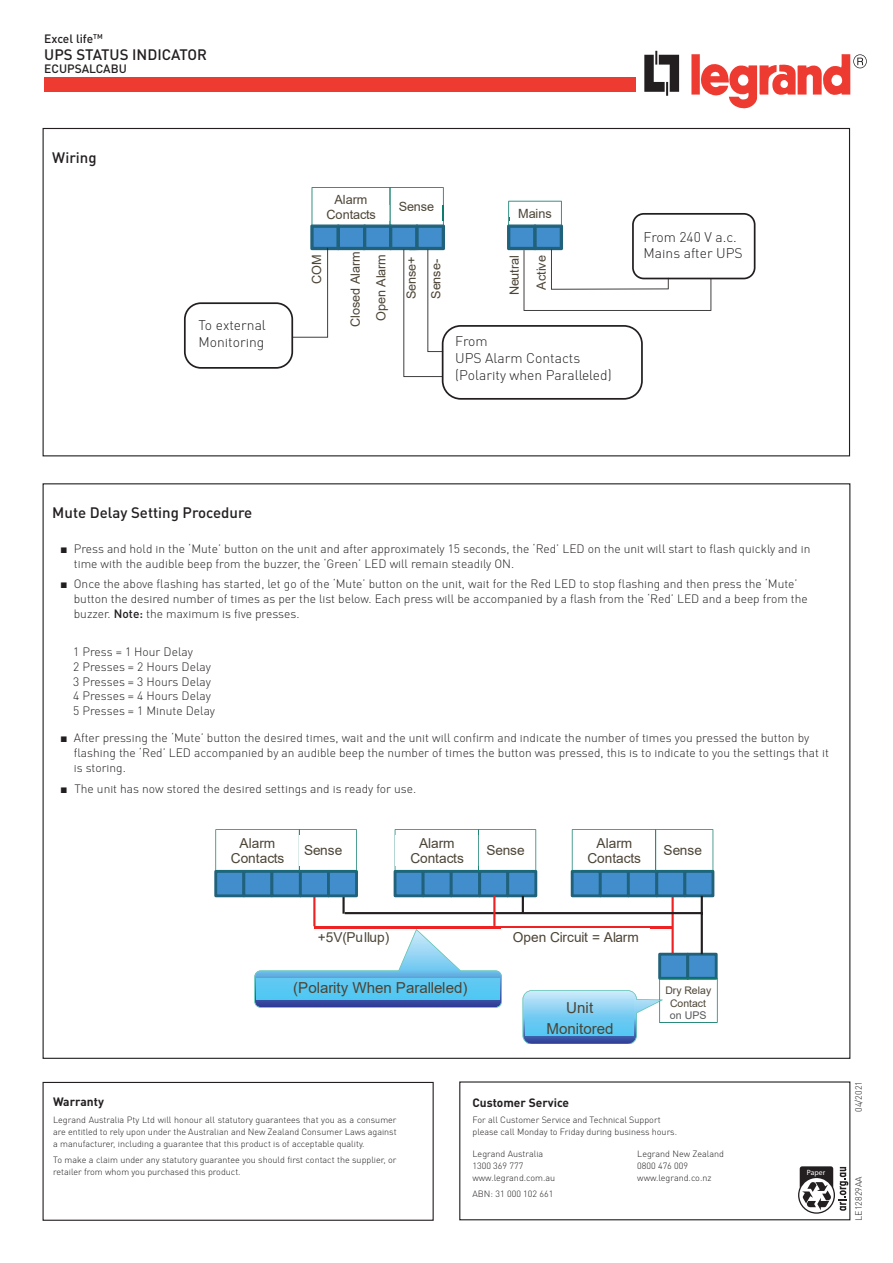
<style>
.page{position:relative;width:893px;height:1263px;background:#fff}
.page>*{position:absolute;margin:0;border:0;box-sizing:border-box;transform-origin:0 0}
.t1{font:15.15px/20.5px "Arial";color:#4c4436;text-align:center}
.t2{font:500 15px "DIN Pro";color:#231f20}
.t3{font:300 13.95px/16.6px "DIN Pro";color:#231f20}
.t4{font:13.65px/15.5px "Arial";color:#4c4436;text-align:center}
.t5{font:12.75px/27.2px "Arial";color:#4c4436;text-align:center}
.t6{font:12.6px/25.7px "Arial";color:#4c4436;text-align:center}
.t7{font:300 12px/15px "DIN Pro";color:#231f20}
.t8{font:700 12px "DIN Pro";color:#231f20}
.t9{font:500 12px "DIN Pro";color:#231f20}
.t10{font:10.65px "Arial";color:#57585a}
.t11{font:10.5px/12.3px "Arial";color:#4c4436;text-align:center}
.t12{font:300 9px/12px "DIN Pro";color:#231f20}
.t13{font:600 condensed 7.65px "ITC Avant Garde Std";color:#fff}
.s1{font-family:"Arial Narrow";font-weight:400}
.s2{font-weight:500}
</style>
<div class="page">
<div style="left:43px;top:1082px;width:391px;height:139px;border:1px solid #231f20"></div>
<div style="left:459px;top:1081px;width:391px;height:139px;border:1px solid #231f20"></div>
<svg style="left:798px;top:1166px;width:50px;height:48px"></svg>
<div style="left:44px;top:78px;width:592px;height:14px;background:#ee3b32"></div>
<div style="left:691px;top:54px;width:9px;height:41px;background:#ee3b32"></div>
<svg style="left:644px;top:51px;width:35px;height:45px"></svg>
<svg style="left:701px;top:54px;width:166px;height:55px"></svg>
<svg style="left:184px;top:187px;width:571px;height:213px"></svg>
<hr style="left:313px;top:896px;width:2px;height:30px;background:#ee2123">
<hr style="left:314px;top:926px;width:358px;height:2px;background:#ee2123">
<hr style="left:672px;top:896px;width:2px;height:58px;background:#ee2123">
<hr style="left:342px;top:896px;width:3px;height:18px;background:#231f20">
<div style="left:660px;top:954px;width:34px;height:24px;background:#428ecc"></div>
<div style="left:658px;top:953px;width:31px;height:27px;border:3px solid #20627c"></div>
<div style="left:688px;top:954px;width:28px;height:24px;background:#428ecc"></div>
<div style="left:686px;top:953px;width:32px;height:27px;border:3px solid #20627c"></div>
<div style="left:216px;top:871px;width:28px;height:25px;background:#428ecc"></div>
<div style="left:214px;top:870px;width:31px;height:27px;border:3px solid #20627c"></div>
<div style="left:242px;top:870px;width:31px;height:27px;background:#428ecc;border:3px solid #20627c"></div>
<div style="left:270px;top:870px;width:32px;height:27px;background:#428ecc;border:3px solid #20627c"></div>
<div style="left:299px;top:870px;width:31px;height:27px;background:#428ecc;border:3px solid #20627c"></div>
<div style="left:327px;top:870px;width:31px;height:27px;background:#428ecc;border:3px solid #20627c"></div>
<svg style="left:215px;top:829px;width:142px;height:42px"></svg>
<img style="left:301px;top:835px;width:53px;height:30px">
<img style="left:300px;top:835px;width:1px;height:30px">
<svg style="left:254px;top:929px;width:248px;height:79px"></svg>
<img style="left:257px;top:978px;width:242px;height:22px">
<svg style="left:522px;top:978px;width:196px;height:66px"></svg>
<img style="left:526px;top:999px;width:107px;height:37px">
<div style="left:394px;top:870px;width:31px;height:27px;background:#428ecc;border:3px solid #20627c"></div>
<div style="left:422px;top:870px;width:31px;height:27px;background:#428ecc;border:3px solid #20627c"></div>
<div style="left:450px;top:870px;width:31px;height:27px;background:#428ecc;border:3px solid #20627c"></div>
<div style="left:478px;top:870px;width:31px;height:27px;background:#428ecc;border:3px solid #20627c"></div>
<div style="left:506px;top:870px;width:31px;height:27px;background:#428ecc;border:3px solid #20627c"></div>
<svg style="left:395px;top:829px;width:141px;height:42px"></svg>
<img style="left:481px;top:835px;width:51px;height:30px">
<img style="left:535px;top:835px;width:1px;height:30px">
<div style="left:571px;top:870px;width:31px;height:27px;background:#428ecc;border:3px solid #20627c"></div>
<div style="left:599px;top:870px;width:31px;height:27px;background:#428ecc;border:3px solid #20627c"></div>
<div style="left:627px;top:870px;width:31px;height:27px;background:#428ecc;border:3px solid #20627c"></div>
<div style="left:655px;top:870px;width:31px;height:27px;background:#428ecc;border:3px solid #20627c"></div>
<div style="left:685px;top:871px;width:28px;height:25px;background:#428ecc"></div>
<div style="left:683px;top:870px;width:31px;height:27px;border:3px solid #20627c"></div>
<svg style="left:572px;top:829px;width:141px;height:42px"></svg>
<img style="left:662px;top:835px;width:48px;height:30px">
<img style="left:713px;top:835px;width:1px;height:30px">
<hr style="left:701px;top:896px;width:2px;height:58px;background:#231f20">
<svg style="left:522px;top:896px;width:2px;height:16px"></svg>
<hr style="left:345px;top:912px;width:357px;height:2px;background:#231f20">
<hr style="left:493px;top:895px;width:2px;height:31px;background:#ee2123">
<p class="t9" style="left:44px;top:31px;width:60px">Excel life<sup>TM</sup></p>
<p class="t2" style="left:44px;top:44px;width:164px">UPS STATUS INDICATOR</p>
<p class="t9" style="left:44px;top:61px;width:84px">ECUPSALCABU</p>
<p class="t2" style="left:52px;top:148px;width:46px">Wiring</p>
<p class="t3" style="left:198px;top:317px;width:69px">To external<br>Monitoring</p>
<p class="t6" style="left:334px;top:187px;width:34px">Alarm</p>
<p class="t5" style="left:326px;top:200px;width:51px">Contacts</p>
<p class="t5" style="left:518px;top:200px;width:35px">Mains</p>
<p class="t6" style="left:399px;top:194px;width:37px">Sense</p>
<p class="t6" style="left:304px;top:284px;width:31px;rotate:-90deg">COM</p>
<p class="t6" style="left:342px;top:327px;width:77px;rotate:-90deg">Closed Alarm<br>Open Alarm</p>
<p class="t6" style="left:399px;top:299px;width:44px;line-height:24.6px;text-align:left;rotate:-90deg">Sense+<br>Sense-</p>
<p class="t5" style="left:501px;top:295px;width:42px;rotate:-90deg">Neutral<br>Active</p>
<p class="t3" style="left:455px;top:333px;width:158px">From<br>UPS Alarm Contacts (Polarity when Paralleled)</p>
<p class="t3" style="left:644px;top:228px;width:101px">From 240 V a.c.<br>Mains after UPS</p>
<p class="t2" style="left:52px;top:503px;width:202px">Mute Delay Setting Procedure</p>
<p class="t7" style="left:74px;top:541px;width:738px;text-indent:-13px"><span class="s1">■</span> Press and hold in the ‘Mute’ button on the unit and after approximately 15 seconds, the ‘Red’ LED on the unit will start to flash quickly and in time with the audible beep from the buzzer, the ‘Green’ LED will remain steadily ON.</p>
<p class="t7" style="left:74px;top:576px;width:735px;text-indent:-13px"><span class="s1">■</span> Once the above flashing has started, let go of the ‘Mute’ button on the unit, wait for the Red LED to stop flashing and then press the ‘Mute’ button the desired number of times as per the list below. Each press will be accompanied by a flash from the ‘Red’ LED and a beep from the buzzer. <span class="s2">Note:</span> the maximum is five presses.</p>
<p class="t7" style="left:73px;top:644px;width:143px">1 Press = 1 Hour Delay<br>2 Presses = 2 Hours Delay<br>3 Presses = 3 Hours Delay<br>4 Presses = 4 Hours Delay<br>5 Presses = 1 Minute Delay</p>
<p class="t7" style="left:74px;top:730px;width:757px;text-indent:-13px"><span class="s1">■</span> After pressing the ‘Mute’ button the desired times, wait and the unit will confirm and indicate the number of times you pressed the button by flashing the ‘Red’ LED accompanied by an audible beep the number of times the button was pressed, this is to indicate to you the settings that it is storing.</p>
<p class="t7" style="left:61px;top:781px;width:357px"><span class="s1">■</span> The unit has now stored the desired settings and is ready for use.</p>
<p class="t4" style="left:231px;top:835px;width:55px">Alarm<br>Contacts</p>
<p class="t4" style="left:304px;top:843px;width:40px">Sense</p>
<p class="t4" style="left:410px;top:835px;width:55px">Alarm<br>Contacts</p>
<p class="t4" style="left:486px;top:843px;width:40px">Sense</p>
<p class="t4" style="left:588px;top:835px;width:55px">Alarm<br>Contacts</p>
<p class="t4" style="left:664px;top:843px;width:40px">Sense</p>
<p class="t4" style="left:318px;top:929px;width:73px">+5V(Pullup)</p>
<p class="t1" style="left:293px;top:977px;width:176px">(Polarity When Paralleled)</p>
<p class="t4" style="left:513px;top:929px;width:128px">Open Circuit = Alarm</p>
<p class="t1" style="left:546px;top:997px;width:69px">Unit<br>Monitored</p>
<p class="t11" style="left:665px;top:984px;width:47px">Dry Relay<br>Contact</p>
<p class="t10" style="left:670px;top:1008px;width:38px">on UPS</p>
<p class="t8" style="left:53px;top:1094px;width:52px">Warranty</p>
<p class="t12" style="left:53px;top:1113px;width:345px;text-align:justify">Legrand Australia Pty Ltd will honour all statutory guarantees that you as a consumer are entitled to rely upon under the Australian and New Zealand Consumer Laws against a manufacturer, including a guarantee that this product is of acceptable quality.</p>
<p class="t12" style="left:53px;top:1153px;width:345px">To make a claim under any statutory guarantee you should first contact the supplier, or retailer from whom you purchased this product.</p>
<p class="t8" style="left:472px;top:1094px;width:98px">Customer Service</p>
<p class="t12" style="left:472px;top:1113px;width:206px">For all Customer Service and Technical Support please call Monday to Friday during business hours.</p>
<p class="t12" style="left:472px;top:1147px;width:84px">Legrand Australia<br>1300 369 777 www.legrand.com.au</p>
<p class="t12" style="left:637px;top:1147px;width:88px">Legrand New Zealand<br>0800 476 009 www.legrand.co.nz</p>
<p class="t12" style="left:472px;top:1187px;width:82px">ABN: 31 000 102 661</p>
<p class="t13" style="left:807px;top:1168px;width:20px">Paper</p>
<p class="t12" style="left:852px;top:1112px;width:32px;rotate:-90deg">04/2021</p>
<p class="t12" style="left:852px;top:1221px;width:46px;rotate:-90deg">LE12829AA</p>
</div>
